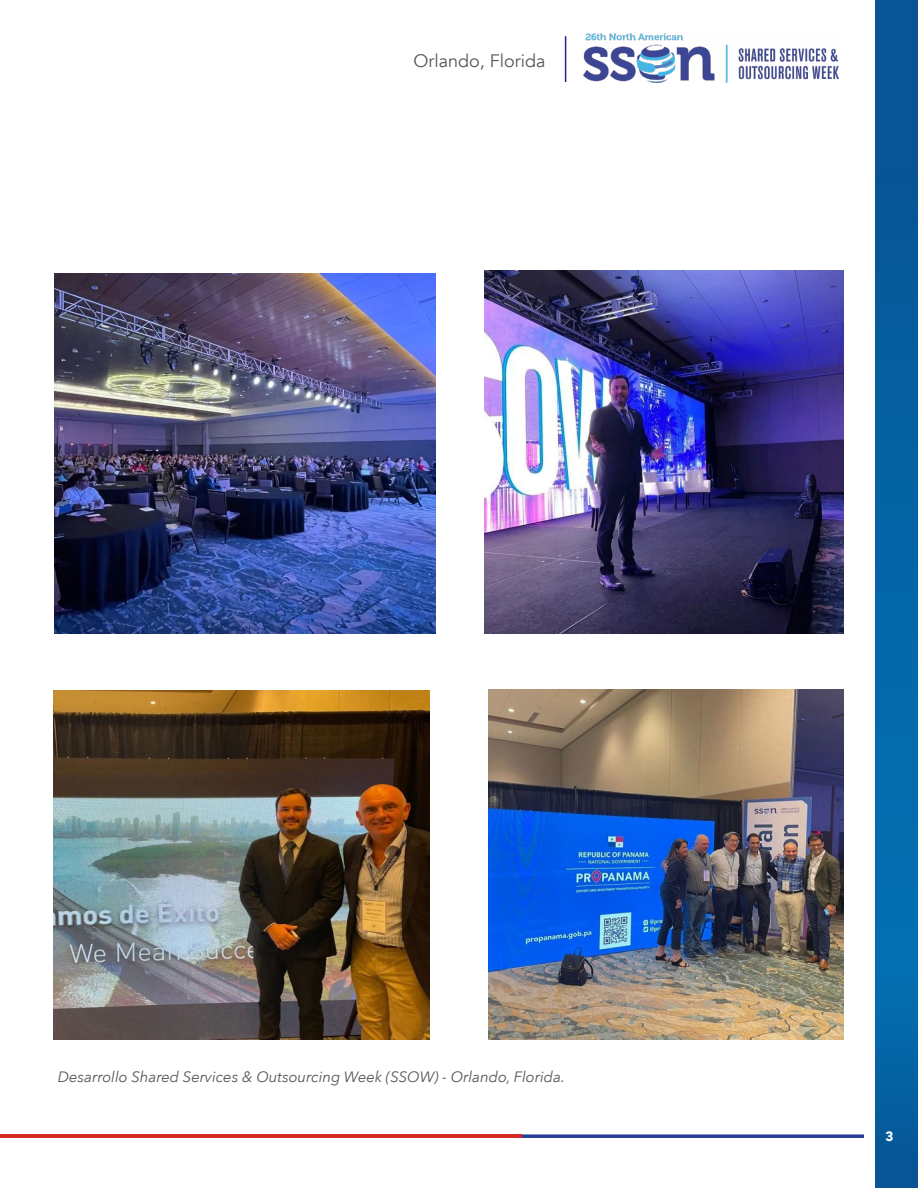
<style>
.page{position:relative;width:918px;height:1188px;background:#fff}
.page>*{position:absolute;margin:0;border:0;box-sizing:border-box;transform-origin:0 0}
.t1{font:18px "Avenir";color:#55575a}
.t2{font:italic 15px "Avenir Next";color:#55575a}
.t3{font:900 13.5px "Avenir";color:#fff}
</style>
<div class="page">
<svg style="left:875px;top:0;width:43px;height:1188px;background:#0461a2"></svg>
<svg style="left:522px;top:1134px;width:342px;height:4px"></svg>
<hr style="left:0;top:1134px;width:522px;height:4px;background:#d62726">
<hr style="left:565px;top:36px;width:1px;height:46px;background:#231f94">
<img style="left:583px;top:33px;width:256px;height:49px">
<img style="left:484px;top:270px;width:360px;height:364px">
<img style="left:54px;top:273px;width:382px;height:361px">
<img style="left:488px;top:689px;width:356px;height:350px">
<img style="left:53px;top:691px;width:377px;height:348px">
<p class="t1" style="left:413px;top:50px;width:133px">Orlando, Florida</p>
<p class="t2" style="left:58px;top:1064px;width:509px">Desarrollo Shared Services &amp; Outsourcing Week (SSOW) - Orlando, Florida.</p>
<p class="t3" style="left:886px;top:1125px;width:9px">3</p>
</div>
